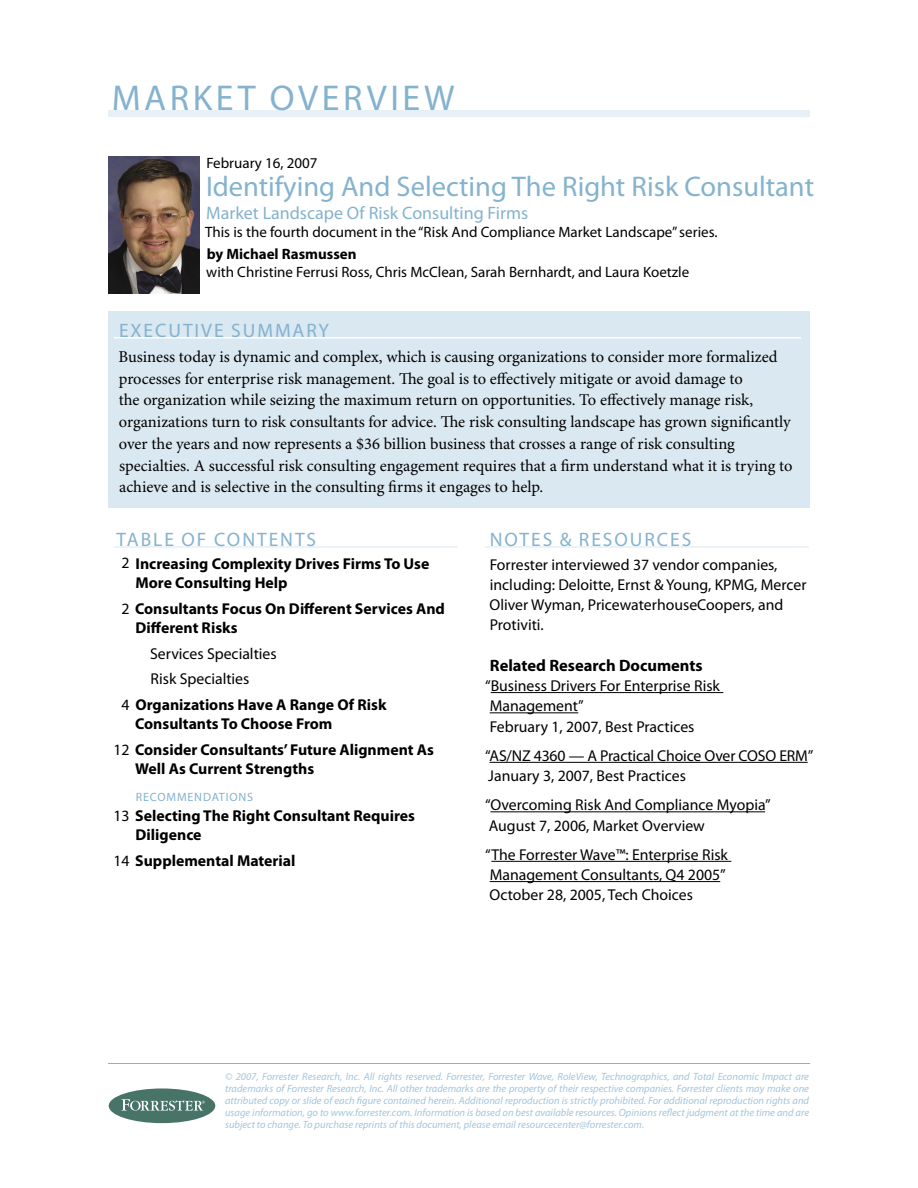
<style>
.page{position:relative;width:918px;height:1188px;background:#fff}
.page>*{position:absolute;margin:0;border:0;box-sizing:border-box;transform-origin:0 0}
.t1{font:36px "Myriad Pro";letter-spacing:.1em;color:#84b2cf}
.t2{font:28.5px "Myriad Pro";color:#84b2cf}
.t3{font:19.5px "Myriad Pro";letter-spacing:.1em;color:#84b2cf}
.t4{font:18px "Myriad Pro";color:#84b2cf}
.t5{font:16.5px/21.8px "Minion Pro";letter-spacing:-.005em;color:#000}
.t6{font:700 16.5px "Myriad Pro";color:#000}
.t7{font:15.75px/20.2px "Myriad Pro";color:#000}
.t8{font:700 15.75px/19.5px "Myriad Pro";color:#000}
.t9{font:15px "Myriad Pro";color:#000}
.t10{font:700 15px "Myriad Pro";color:#000}
.t11{font:12px "Myriad Pro";letter-spacing:.07em;color:#84b2cf}
.t12{font:italic 10.5px/12px "Myriad Pro";color:#a3c5db;text-align:justify}
.s1{font-weight:400}
</style>
<div class="page">
<div style="left:108px;top:311px;width:702px;height:197px;background:#dae8f1"></div>
<div style="left:108px;top:110px;width:702px;height:6px;background:#e6f0f5"></div>
<hr style="left:108px;top:1063px;width:702px;height:1px;background:#84b2cf">
<div style="left:109px;top:1088px;width:106px;height:35px;background:#487467;border-radius:50%"></div>
<svg style="left:121px;top:1099px;width:84px;height:12px"></svg>
<hr style="left:114px;top:337px;width:687px;height:2px;background:#fff">
<hr style="left:114px;top:546px;width:344px;height:2px;background:#e6f0f5">
<hr style="left:485px;top:546px;width:324px;height:2px;background:#e6f0f5">
<hr style="left:491px;top:692px;width:232px;height:1px;background:#000">
<hr style="left:490px;top:712px;width:88px;height:1px;background:#000">
<hr style="left:490px;top:762px;width:318px;height:1px;background:#000">
<hr style="left:491px;top:811px;width:274px;height:1px;background:#000">
<hr style="left:491px;top:861px;width:240px;height:1px;background:#000">
<hr style="left:490px;top:881px;width:230px;height:1px;background:#000">
<img style="left:108px;top:157px;width:92px;height:136px">
<h1 class="t1" style="left:112px;top:79px;width:344px">MARKET OVERVIEW</h1>
<h3 class="t9" style="left:206px;top:154px;width:113px">February 16, 2007</h3>
<h2 class="t2" style="left:206px;top:171px;width:610px">Identifying And Selecting The Right Risk Consultant</h2>
<h3 class="t4" style="left:206px;top:203px;width:323px">Market Landscape Of Risk Consulting Firms</h3>
<h3 class="t9" style="left:205px;top:223px;width:514px">This is the fourth document in the “Risk And Compliance Market Landscape” series.</h3>
<h3 class="t10" style="left:207px;top:246px;width:151px">by Michael Rasmussen</h3>
<h3 class="t9" style="left:206px;top:264px;width:485px">with Christine Ferrusi Ross, Chris McClean, Sarah Bernhardt, and Laura Koetzle</h3>
<h3 class="t3" style="left:119px;top:320px;width:212px">EXECUTIVE SUMMARY</h3>
<p class="t5" style="left:118px;top:346px;width:676px">Business today is dynamic and complex, which is causing organizations to consider more formalized processes for enterprise risk management. The goal is to effectively mitigate or avoid damage to<br>the organization while seizing the maximum return on opportunities. To effectively manage risk, organizations turn to risk consultants for advice. The risk consulting landscape has grown significantly over the years and now represents a $36 billion business that crosses a range of risk consulting specialties. A successful risk consulting engagement requires that a firm understand what it is trying to achieve and is selective in the consulting firms it engages to help.</p>
<h3 class="t3" style="left:117px;top:529px;width:201px">TABLE OF CONTENTS</h3>
<h3 class="t8" style="left:135px;top:554px;width:295px;text-indent:-14px"><span class="s1">2</span> Increasing Complexity Drives Firms To Use<br>More Consulting Help</h3>
<h3 class="t8" style="left:136px;top:599px;width:311px;text-indent:-14px"><span class="s1">2</span> Consultants Focus On Different Services And<br>Different Risks</h3>
<h3 class="t7" style="left:150px;top:644px;width:128px">Services Specialties</h3>
<h3 class="t7" style="left:150px;top:669px;width:100px">Risk Specialties</h3>
<h3 class="t8" style="left:122px;top:695px;width:267px"><span class="s1">4</span> Organizations Have A Range Of Risk</h3>
<h3 class="t8" style="left:113px;top:711px;width:322px;line-height:25.5px;text-indent:22px">Consultants To Choose From<br><span class="s1">12</span> Consider Consultants’ Future Alignment As</h3>
<h3 class="t8" style="left:135px;top:759px;width:180px">Well As Current Strengths</h3>
<p class="t11" style="left:136px;top:791px;width:119px">RECOMMENDATIONS</p>
<h3 class="t8" style="left:136px;top:806px;width:281px;text-indent:-22px"><span class="s1">13</span> Selecting The Right Consultant Requires<br>Diligence</h3>
<h3 class="t8" style="left:113px;top:851px;width:184px"><span class="s1">14</span> Supplemental Material</h3>
<h3 class="t3" style="left:490px;top:529px;width:203px">NOTES &amp; RESOURCES</h3>
<h3 class="t7" style="left:490px;top:554px;width:318px">Forrester interviewed 37 vendor companies, including: Deloitte, Ernst &amp; Young, KPMG, Mercer Oliver Wyman, PricewaterhouseCoopers, and Protiviti.</h3>
<h3 class="t6" style="left:490px;top:656px;width:214px">Related Research Documents</h3>
<h3 class="t7" style="left:485px;top:676px;width:236px">“Business Drivers For Enterprise Risk<br>Management”<br>February 1, 2007, Best Practices</h3>
<h3 class="t7" style="left:485px;top:746px;width:330px">“AS/NZ 4360 — A Practical Choice Over COSO ERM”<br>January 3, 2007, Best Practices</h3>
<h3 class="t7" style="left:485px;top:795px;width:287px">“Overcoming Risk And Compliance Myopia”<br>August 7, 2006, Market Overview</h3>
<h3 class="t7" style="left:485px;top:845px;width:244px">“The Forrester Wave™: Enterprise Risk<br>Management Consultants, Q4 2005”<br>October 28, 2005, Tech Choices</h3>
<p class="t12" style="left:225px;top:1070px;width:586px">© 2007, Forrester Research, Inc. All rights reserved. Forrester, Forrester Wave, RoleView, Technographics, and Total Economic Impact are trademarks of Forrester Research, Inc. All other trademarks are the property of their respective companies. Forrester clients may make one attributed copy or slide of each figure contained herein. Additional reproduction is strictly prohibited. For additional reproduction rights and usage information, go to www.forrester.com. Information is based on best available resources. Opinions reflect judgment at the time and are subject to change. To purchase reprints of this document, please email resourcecenter@forrester.com.</p>
</div>
